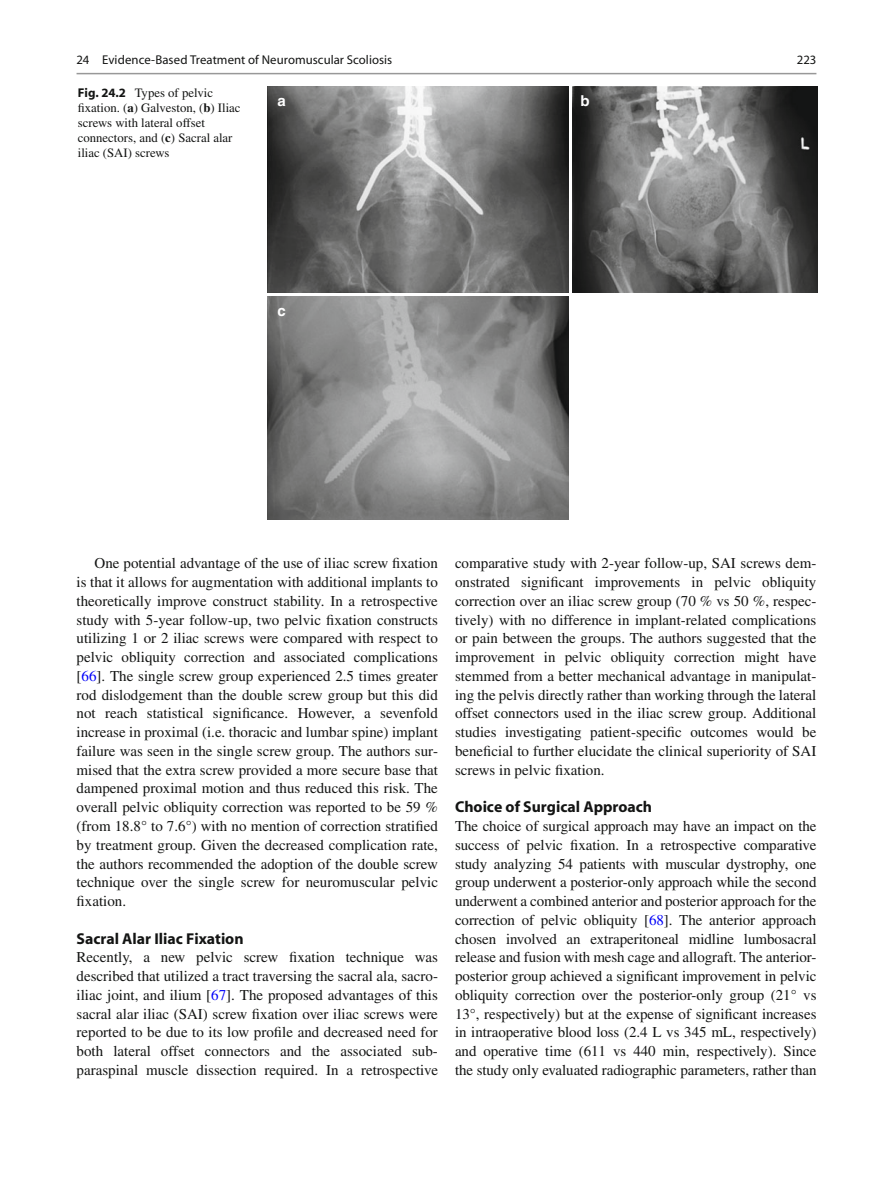
<style>
.page{position:relative;width:893px;height:1187px;background:#fff}
.page>*{position:absolute;margin:0;border:0;box-sizing:border-box;transform-origin:0 0}
.t1{font:700 15.75px "Cfjxqf Myriad";color:#131413}
.t2{font:15px/18.8px "Ssrhyx Times";color:#131413;text-align:justify}
.t3{font:700 15px "Kfptnd Helvetica";color:#fff}
.t4{font:12.75px/15px "Ssrhyx Times";color:#131413}
.t5{font:12.75px "Ldkcmf Myriad";letter-spacing:.005em;color:#131413}
.s1{font-family:"Cfjxqf Myriad";font-weight:700}
.s2{font-family:"Wvgfgt Times";font-weight:700}
.s3{color:#0000fa}
</style>
<div class="page">
<img style="left:267px;top:296px;width:301px;height:223px">
<img style="left:267px;top:87px;width:301px;height:205px">
<img style="left:573px;top:87px;width:245px;height:205px">
<hr style="left:77px;top:73px;width:739px;height:1px;background:#989898">
<p class="t5" style="left:77px;top:55px;width:317px">24 Evidence-Based Treatment of Neuromuscular Scoliosis</p>
<p class="t4" style="left:78px;top:86px;width:164px"><span class="s1">Fig. 24.2</span> Types of pelvic fixation. ( <span class="s2">a</span> ) Galveston, ( <span class="s2">b</span> ) Iliac screws with lateral offset connectors, and ( <span class="s2">c</span> ) Sacral alar iliac (SAI) screws</p>
<p class="t3" style="left:277px;top:92px;width:10px">a</p>
<p class="t3" style="left:277px;top:302px;width:10px">c</p>
<p class="t3" style="left:580px;top:92px;width:11px">b</p>
<p class="t5" style="left:797px;top:55px;width:21px">223</p>
<p class="t2" style="left:77px;top:555px;width:363px;text-indent:18px">One potential advantage of the use of iliac screw fixation is that it allows for augmentation with additional implants to theoretically improve construct stability. In a retrospective study with 5-year follow-up, two pelvic fixation constructs utilizing 1 or 2 iliac screws were compared with respect to pelvic obliquity correction and associated complications [ <span class="s3">66</span> ]. The single screw group experienced 2.5 times greater rod dislodgement than the double screw group but this did not reach statistical significance. However, a sevenfold increase in proximal (i.e. thoracic and lumbar spine) implant failure was seen in the single screw group. The authors sur&shy;mised that the extra screw provided a more secure base that dampened proximal motion and thus reduced this risk. The overall pelvic obliquity correction was reported to be 59 % (from 18.8° to 7.6°) with no mention of correction stratified by treatment group. Given the decreased complication rate, the authors recommended the adoption of the double screw technique over the single screw for neuromuscular pelvic fixation.</p>
<p class="t1" style="left:77px;top:932px;width:169px">Sacral Alar Iliac Fixation</p>
<p class="t2" style="left:77px;top:949px;width:363px">Recently, a new pelvic screw fixation technique was described that utilized a tract traversing the sacral ala, sacro&shy;iliac joint, and ilium [ <span class="s3">67</span> ]. The proposed advantages of this sacral alar iliac (SAI) screw fixation over iliac screws were reported to be due to its low profile and decreased need for both lateral offset connectors and the associated sub&shy;paraspinal muscle dissection required. In a retrospective</p>
<p class="t2" style="left:455px;top:555px;width:363px">comparative study with 2-year follow-up, SAI screws dem&shy;onstrated significant improvements in pelvic obliquity correction over an iliac screw group (70 % vs 50 %, respec&shy;tively) with no difference in implant-related complications or pain between the groups. The authors suggested that the improvement in pelvic obliquity correction might have stemmed from a better mechanical advantage in manipulat&shy;ing the pelvis directly rather than working through the lateral offset connectors used in the iliac screw group. Additional studies investigating patient-specific outcomes would be beneficial to further elucidate the clinical superiority of SAI screws in pelvic fixation.</p>
<p class="t1" style="left:455px;top:801px;width:199px">Choice of Surgical Approach</p>
<p class="t2" style="left:455px;top:818px;width:363px">The choice of surgical approach may have an impact on the success of pelvic fixation. In a retrospective comparative study analyzing 54 patients with muscular dystrophy, one group underwent a posterior-only approach while the second underwent a combined anterior and posterior approach for the correction of pelvic obliquity [ <span class="s3">68</span> ]. The anterior approach chosen involved an extraperitoneal midline lumbosacral release and fusion with mesh cage and allograft. The anterior&shy;posterior group achieved a significant improvement in pelvic obliquity correction over the posterior-only group (21° vs 13°, respectively) but at the expense of significant increases in intraoperative blood loss (2.4 L vs 345 mL, respectively) and operative time (611 vs 440 min, respectively). Since the study only evaluated radiographic parameters, rather than</p>
</div>
